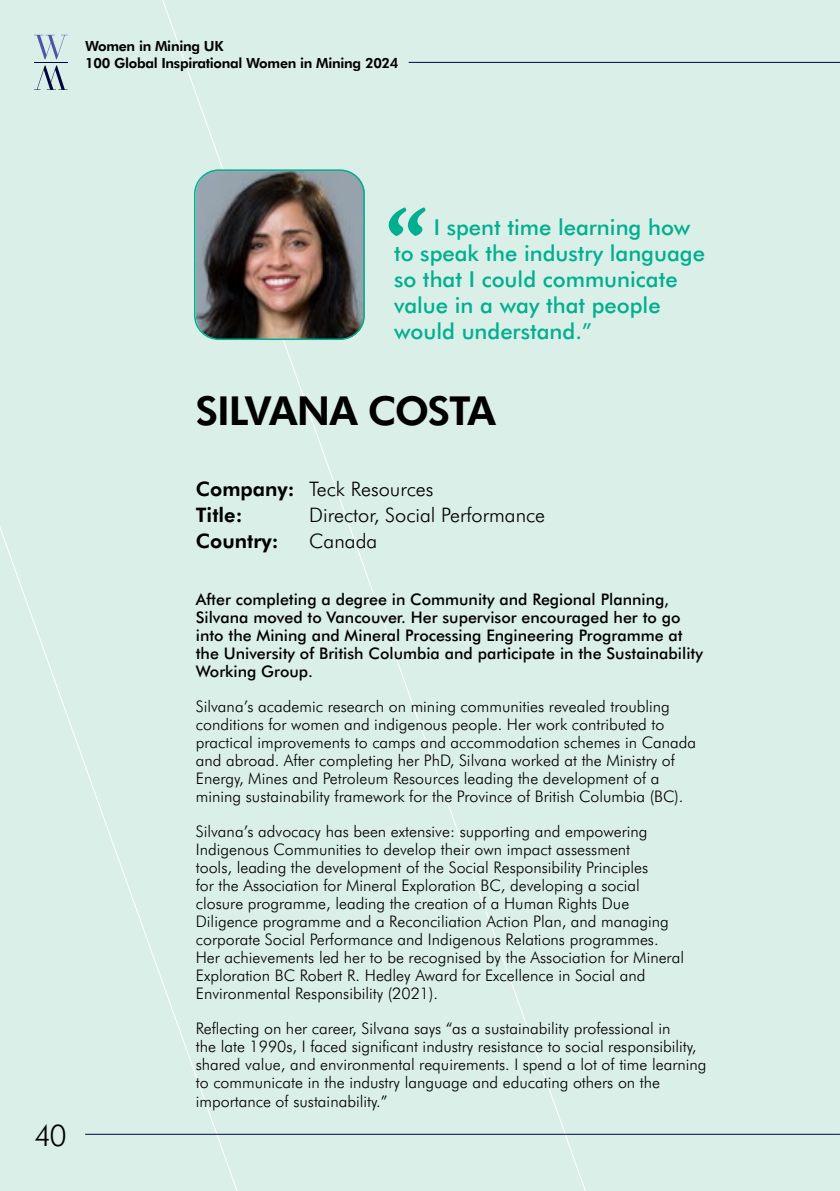
<style>
.page{position:relative;width:840px;height:1191px;background:#fff}
.page>*{position:absolute;margin:0;border:0;box-sizing:border-box;transform-origin:0 0}
.t1{font:italic 120px "Athelas";color:#00af8f}
.t2{font:700 40px "Futura BT";letter-spacing:-.035em;color:#000}
.t3{font:300 30px "Futura BT";color:#000}
.t4{font:500 22px/26px "Futura BT";color:#00af8f}
.t5{font:700 20px/25.6px "Futura BT";color:#000}
.t6{font:300 20px "Futura BT";color:#000}
.t7{font:300 16px/18px "Futura BT";color:#000}
.t8{font:500 16px/18px "Futura BT";color:#000}
.t9{font:700 14px "Futura BT";letter-spacing:-.02em;color:#000}
.s1{font-weight:300}
</style>
<div class="page">
<div style="left:0;top:0;width:839px;height:1191px;background:#dbefe9"></div>
<img style="left:196px;top:170px;width:169px;height:169px">
<hr style="left:85px;top:1133px;width:754px;height:1px;background:#00053e">
<svg style="left:34px;top:35px;width:33px;height:24px"></svg>
<svg style="left:34px;top:66px;width:33px;height:24px"></svg>
<hr style="left:34px;top:62px;width:33px;height:1px;background:#00053e">
<hr style="left:408px;top:62px;width:431px;height:1px;background:#00053e">
<div style="left:194px;top:169px;width:170px;height:171px;border:2px solid #00af8f;border-radius:24px"></div>
<p class="t9" style="left:85px;top:36px;width:140px">Women in Mining UK</p>
<p class="t9" style="left:85px;top:53px;width:315px">100 Global Inspirational Women in Mining 2024</p>
<h3 class="t3" style="left:34px;top:1114px;width:34px">40</h3>
<h1 class="t1" style="left:380px;top:157px;width:40px">“</h1>
<h3 class="t4" style="left:394px;top:213px;width:312px;text-indent:40px">I spent time learning how to speak the industry language so that I could communicate value in a way that people would understand.”</h3>
<h2 class="t2" style="left:196px;top:383px;width:301px">SILVANA COSTA</h2>
<p class="t5" style="left:196px;top:475px;width:239px">Company: <span class="s1">Teck Resources<br></span>Title:</p>
<p class="t6" style="left:309px;top:501px;width:237px">Director, Social Performance</p>
<p class="t5" style="left:196px;top:526px;width:84px">Country:</p>
<p class="t6" style="left:309px;top:527px;width:69px">Canada</p>
<p class="t8" style="left:196px;top:590px;width:508px">After completing a degree in Community and Regional Planning, Silvana moved to Vancouver. Her supervisor encouraged her to go into the Mining and Mineral Processing Engineering Programme at the University of British Columbia and participate in the Sustainability Working Group.</p>
<p class="t7" style="left:196px;top:697px;width:501px">Silvana’s academic research on mining communities revealed troubling conditions for women and indigenous people. Her work contributed to practical improvements to camps and accommodation schemes in Canada and abroad. After completing her PhD, Silvana worked at the Ministry of Energy, Mines and Petroleum Resources leading the development of a mining sustainability framework for the Province of British Columbia (BC).</p>
<p class="t7" style="left:196px;top:822px;width:489px">Silvana’s advocacy has been extensive: supporting and empowering Indigenous Communities to develop their own impact assessment<br>tools, leading the development of the Social Responsibility Principles<br>for the Association for Mineral Exploration BC, developing a social closure programme, leading the creation of a Human Rights Due Diligence programme and a Reconciliation Action Plan, and managing corporate Social Performance and Indigenous Relations programmes.<br>Her achievements led her to be recognised by the Association for Mineral Exploration BC Robert R. Hedley Award for Excellence in Social and Environmental Responsibility (2021).</p>
<p class="t7" style="left:196px;top:1019px;width:512px">Reflecting on her career, Silvana says “as a sustainability professional in<br>the late 1990s, I faced significant industry resistance to social responsibility, shared value, and environmental requirements. I spend a lot of time learning to communicate in the industry language and educating others on the importance of sustainability.”</p>
</div>
